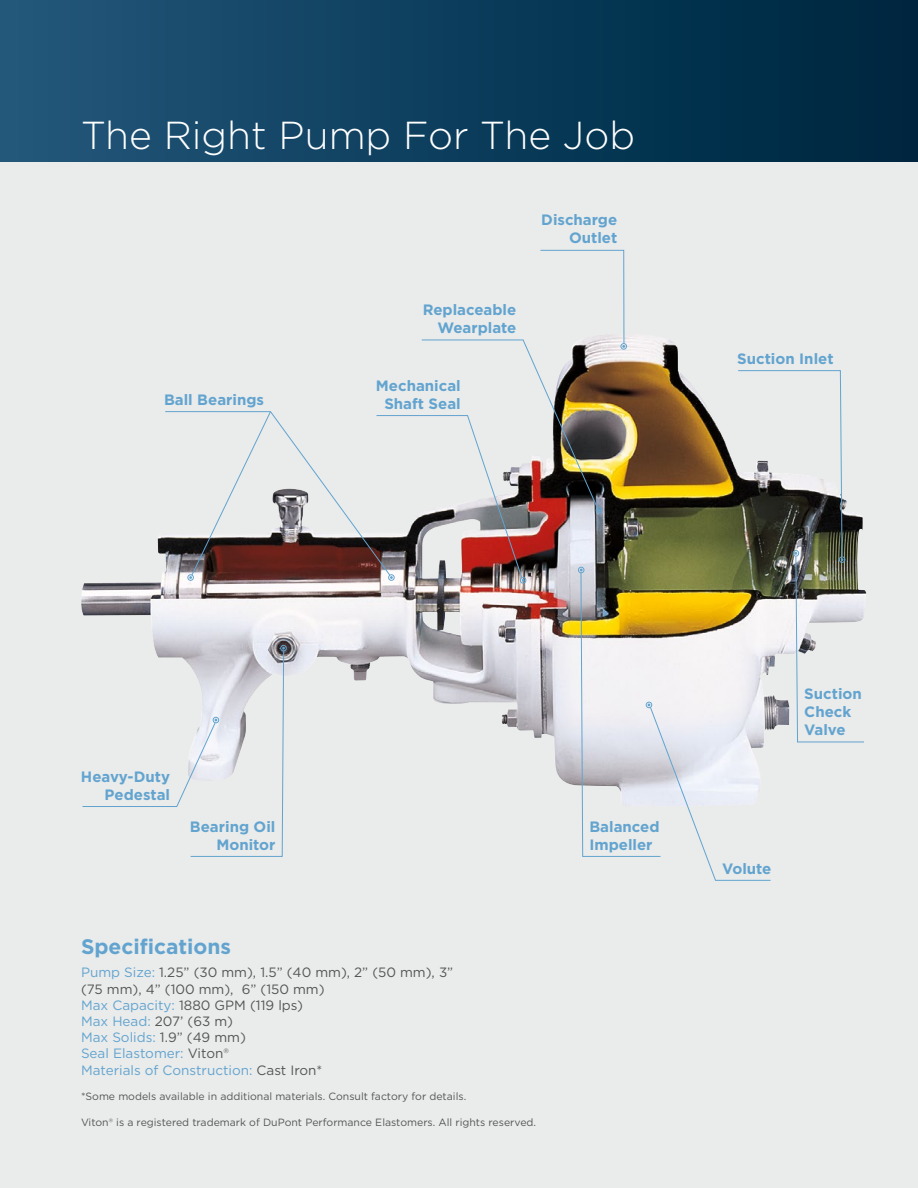
<style>
.page{position:relative;width:918px;height:1188px;background:#fff}
.page>*{position:absolute;margin:0;border:0;box-sizing:border-box;transform-origin:0 0}
.t1{font:300 39px "Gotham";color:#fff}
.t2{font:700 21px "Gotham";color:#62a4cf}
.t3{font:700 15px/18px "Gotham";color:#62a4cf;text-align:right}
.t4{font:13.5px/16.2px "Gotham";color:#545555}
.t5{font:10.5px "Gotham";color:#545555}
.s1{color:#62a4cf}
.s2{font-weight:300}
</style>
<div class="page">
<div style="left:0;top:146px;width:918px;height:1042px;background:#eaebeb"></div>
<div style="left:0;top:0;width:918px;height:162px;background:linear-gradient(to right,#22577b,#00253e)"></div>
<svg style="left:82px;top:250px;width:783px;height:631px"></svg>
<h1 class="t1" style="left:81px;top:110px;width:556px">The Right Pump For The Job</h1>
<p class="t3" style="left:423px;top:301px;width:95px">Replaceable<br>Wearplate</p>
<p class="t3" style="left:376px;top:376px;width:86px">Mechanical</p>
<p class="t3" style="left:164px;top:390px;width:101px">Ball Bearings</p>
<p class="t3" style="left:384px;top:394px;width:78px">Shaft Seal</p>
<p class="t3" style="left:541px;top:211px;width:78px">Discharge<br>Outlet</p>
<p class="t3" style="left:737px;top:349px;width:98px">Suction Inlet</p>
<p class="t3" style="left:81px;top:767px;width:91px">Heavy-Duty<br>Pedestal</p>
<p class="t3" style="left:190px;top:817px;width:87px">Bearing Oil<br>Monitor</p>
<h2 class="t2" style="left:81px;top:933px;width:152px">Specifications</h2>
<p class="t4" style="left:81px;top:964px;width:374px"><span class="s1">Pump Size:</span> 1.25” (30 mm), 1.5” (40 mm), 2” (50 mm), 3” (75 mm), 4” (100 mm), 6” (150 mm)<br><span class="s1">Max Capacity:</span> 1880 GPM (119 lps)<br><span class="s1">Max Head:</span> 207’ (63 m)<br><span class="s1">Max Solids:</span> 1.9” (49 mm)<br><span class="s1">Seal Elastomer:</span> Viton<span class="s2">®<br></span><span class="s1">Materials of Construction:</span> Cast Iron*</p>
<p class="t5" style="left:81px;top:1090px;width:387px">*Some models available in additional materials. Consult factory for details.</p>
<p class="t5" style="left:81px;top:1115px;width:457px">Viton<span class="s2">®</span> is a registered trademark of DuPont Performance Elastomers. All rights reserved.</p>
<p class="t3" style="left:589px;top:817px;width:72px;text-align:left">Balanced<br>Impeller</p>
<p class="t3" style="left:804px;top:685px;width:59px;text-align:left">Suction<br>Check<br>Valve</p>
<p class="t3" style="left:722px;top:859px;width:51px">Volute</p>
</div>
